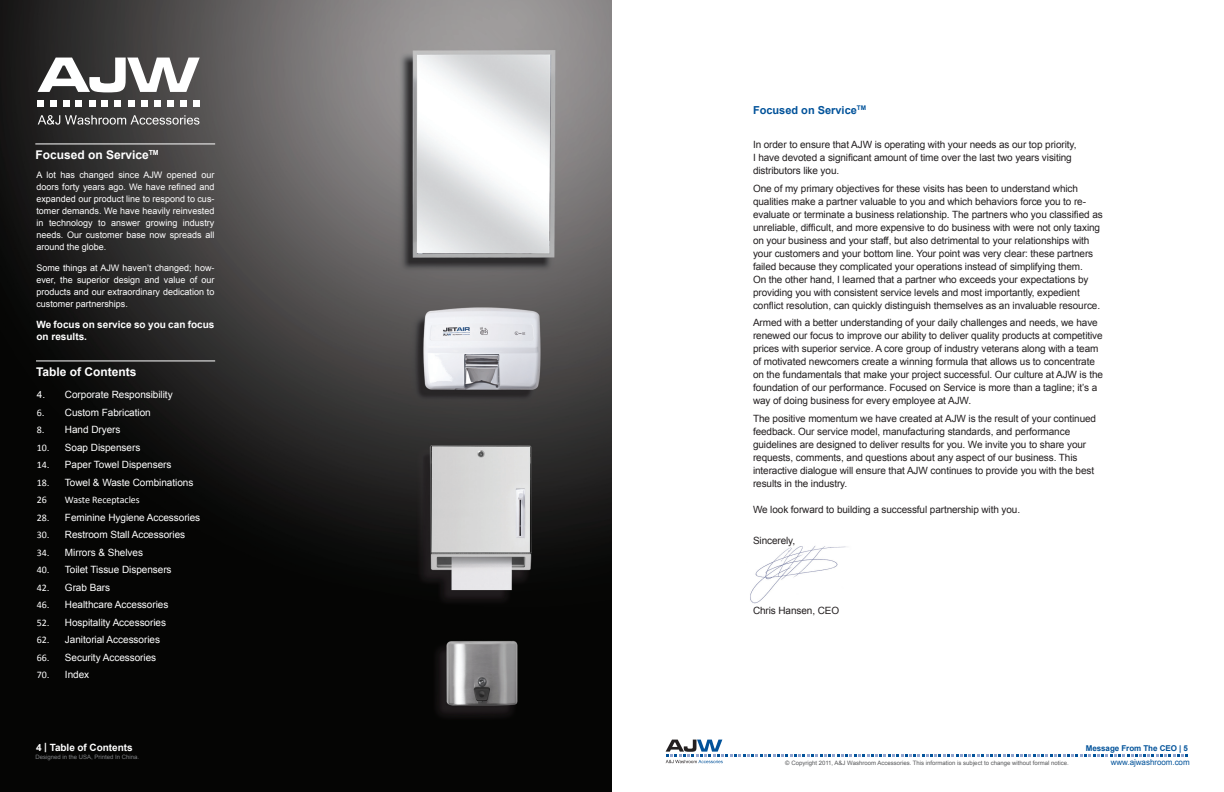
<style>
.page{position:relative;width:1224px;height:792px;background:#fff}
.page>*{position:absolute;margin:0;border:0;box-sizing:border-box;transform-origin:0 0}
.Landing_Page_Headers{font:700 12px "Arial";color:#fff}
.Product_Header{font:700 11px "Arial";color:#01529a}
.Landing_Page_Copy{font:10px/13px "Arial";letter-spacing:-.01em;color:#231f20}
.TOC_Copy{font:10px "Arial";letter-spacing:-.005em;color:#fff}
.Landing_Page_Copy-2{font:700 10px/12px "Arial";color:#fff}
.TOC_Copy-2{font:10px "Calibri";letter-spacing:-.005em;color:#fff}
.Body_Copy{font:700 10px "Arial";letter-spacing:-.005em;color:#fff}
.Landing_Page_Copy-3{font:9px/12px "Arial";color:#fff;text-align:justify}
.Body_Copy-2{font:700 8px "Arial";letter-spacing:-.005em;color:#01529a}
.Body_Copy-3{font:8px "Arial";letter-spacing:-.005em;color:#01529a}
.copyright_text{font:6px "Arial";color:#57585a}
.copyright_text-2{font:6px "Arial";color:#808285}
.s1{font-family:"Calibri"}
</style>
<div class="page">
<svg style="left:666px;top:740px;width:522px;height:23px"></svg>
<img style="left:750px;top:546px;width:96px;height:58px">
<img style="left:0;top:0;width:612px;height:792px">
<hr style="left:35px;top:143px;width:180px;height:1px;background:#fff">
<hr style="left:36px;top:360px;width:179px;height:1px;background:#fff">
<svg style="left:38px;top:58px;width:162px;height:34px"></svg>
<svg style="left:38px;top:115px;width:161px;height:10px"></svg>
<svg style="left:37px;top:100px;width:6px;height:6px"></svg>
<svg style="left:63px;top:100px;width:6px;height:6px"></svg>
<svg style="left:89px;top:100px;width:6px;height:6px"></svg>
<svg style="left:115px;top:100px;width:6px;height:6px"></svg>
<svg style="left:50px;top:100px;width:6px;height:6px"></svg>
<svg style="left:76px;top:100px;width:6px;height:6px"></svg>
<svg style="left:102px;top:100px;width:6px;height:6px"></svg>
<svg style="left:128px;top:100px;width:6px;height:6px"></svg>
<svg style="left:141px;top:100px;width:6px;height:6px"></svg>
<svg style="left:154px;top:100px;width:6px;height:6px"></svg>
<svg style="left:167px;top:100px;width:6px;height:6px"></svg>
<svg style="left:180px;top:100px;width:6px;height:6px"></svg>
<svg style="left:193px;top:100px;width:6px;height:6px"></svg>
<p class="Landing_Page_Headers" style="left:35px;top:147px;width:125px">Focused on Service<sup>TM</sup></p>
<p class="Landing_Page_Copy-3" style="left:36px;top:169px;width:180px">A lot has changed since AJW opened our doors forty years ago. We have refined and expanded our product line to respond to cus&shy;tomer demands. We have heavily reinvested in technology to answer growing industry needs. Our customer base now spreads all around the globe.</p>
<p class="Landing_Page_Copy-3" style="left:36px;top:262px;width:180px">Some things at AJW haven’t changed; how&shy;ever, the superior design and value of our products and our extraordinary dedication to customer partnerships.</p>
<p class="Landing_Page_Copy-2" style="left:36px;top:319px;width:180px">We focus on service so you can focus on results.</p>
<p class="Landing_Page_Headers" style="left:36px;top:364px;width:102px">Table of Contents</p>
<p class="TOC_Copy" style="left:37px;top:388px;width:137px">4. Corporate Responsibility</p>
<p class="TOC_Copy" style="left:37px;top:406px;width:115px"><span class="s1">6</span>. Custom Fabrication</p>
<p class="TOC_Copy" style="left:37px;top:423px;width:85px"><span class="s1">8</span>. Hand Dryers</p>
<p class="TOC_Copy" style="left:37px;top:441px;width:105px"><span class="s1">10</span>. Soap Dispensers</p>
<p class="TOC_Copy" style="left:37px;top:458px;width:136px"><span class="s1">14</span>. Paper Towel Dispensers</p>
<p class="TOC_Copy" style="left:37px;top:476px;width:158px"><span class="s1">18</span>. Towel &amp; Waste Combinations</p>
<p class="TOC_Copy-2" style="left:37px;top:493px;width:12px">26</p>
<p class="TOC_Copy-2" style="left:65px;top:493px;width:76px">Waste Receptacles</p>
<p class="TOC_Copy" style="left:37px;top:511px;width:165px"><span class="s1">28</span>. Feminine Hygiene Accessories</p>
<p class="TOC_Copy" style="left:37px;top:528px;width:150px"><span class="s1">30</span>. Restroom Stall Accessories</p>
<p class="TOC_Copy" style="left:37px;top:546px;width:108px"><span class="s1">34</span>. Mirrors &amp; Shelves</p>
<p class="TOC_Copy" style="left:37px;top:563px;width:136px"><span class="s1">40</span>. Toilet Tissue Dispensers</p>
<p class="TOC_Copy" style="left:37px;top:581px;width:75px"><span class="s1">42</span>. Grab Bars</p>
<p class="TOC_Copy" style="left:37px;top:598px;width:133px"><span class="s1">46</span>. Healthcare Accessories</p>
<p class="TOC_Copy" style="left:37px;top:616px;width:131px"><span class="s1">52</span>. Hospitality Accessories</p>
<p class="TOC_Copy" style="left:37px;top:633px;width:125px"><span class="s1">62</span>. Janitorial Accessories</p>
<p class="TOC_Copy" style="left:37px;top:651px;width:121px"><span class="s1">66</span>. Security Accessories</p>
<p class="TOC_Copy" style="left:37px;top:668px;width:54px"><span class="s1">70</span>. Index</p>
<p class="Product_Header" style="left:753px;top:103px;width:115px">Focused on Service<sup>TM</sup></p>
<p class="Landing_Page_Copy" style="left:753px;top:138px;width:325px">In order to ensure that AJW is operating with your needs as our top priority,<br>I have devoted a significant amount of time over the last two years visiting distributors like you.</p>
<p class="Landing_Page_Copy" style="left:753px;top:182px;width:351px">One of my primary objectives for these visits has been to understand which qualities make a partner valuable to you and which behaviors force you to re&shy;evaluate or terminate a business relationship. The partners who you classified as unreliable, difficult, and more expensive to do business with were not only taxing on your business and your staff, but also detrimental to your relationships with your customers and your bottom line. Your point was very clear: these partners failed because they complicated your operations instead of simplifying them.<br>On the other hand, I learned that a partner who exceeds your expectations by providing you with consistent service levels and most importantly, expedient conflict resolution, can quickly distinguish themselves as an invaluable resource.</p>
<p class="Landing_Page_Copy" style="left:753px;top:316px;width:352px">Armed with a better understanding of your daily challenges and needs, we have renewed our focus to improve our ability to deliver quality products at competitive prices with superior service. A core group of industry veterans along with a team of motivated newcomers create a winning formula that allows us to concentrate on the fundamentals that make your project successful. Our culture at AJW is the foundation of our performance. Focused on Service is more than a tagline; it’s a way of doing business for every employee at AJW.</p>
<p class="Landing_Page_Copy" style="left:753px;top:412px;width:345px">The positive momentum we have created at AJW is the result of your continued feedback. Our service model, manufacturing standards, and performance guidelines are designed to deliver results for you. We invite you to share your requests, comments, and questions about any aspect of our business. This interactive dialogue will ensure that AJW continues to provide you with the best results in the industry.</p>
<p class="Landing_Page_Copy" style="left:753px;top:503px;width:269px">We look forward to building a successful partnership with you.</p>
<p class="Landing_Page_Copy" style="left:753px;top:534px;width:44px">Sincerely,</p>
<p class="Landing_Page_Copy" style="left:753px;top:604px;width:88px">Chris Hansen, CEO</p>
<p class="Body_Copy" style="left:36px;top:741px;width:98px">4 | Table of Contents</p>
<p class="Body_Copy-2" style="left:1086px;top:743px;width:104px">Message From The CEO | 5</p>
<p class="copyright_text-2" style="left:35px;top:753px;width:105px">Designed in the USA, Printed In China.</p>
<p class="copyright_text" style="left:785px;top:759px;width:285px">© Copyright 2011, A&amp;J Washroom Accessories. This information is subject to change without formal notice.</p>
<p class="Body_Copy-3" style="left:1111px;top:757px;width:80px">www.ajwashroom.com</p>
</div>
